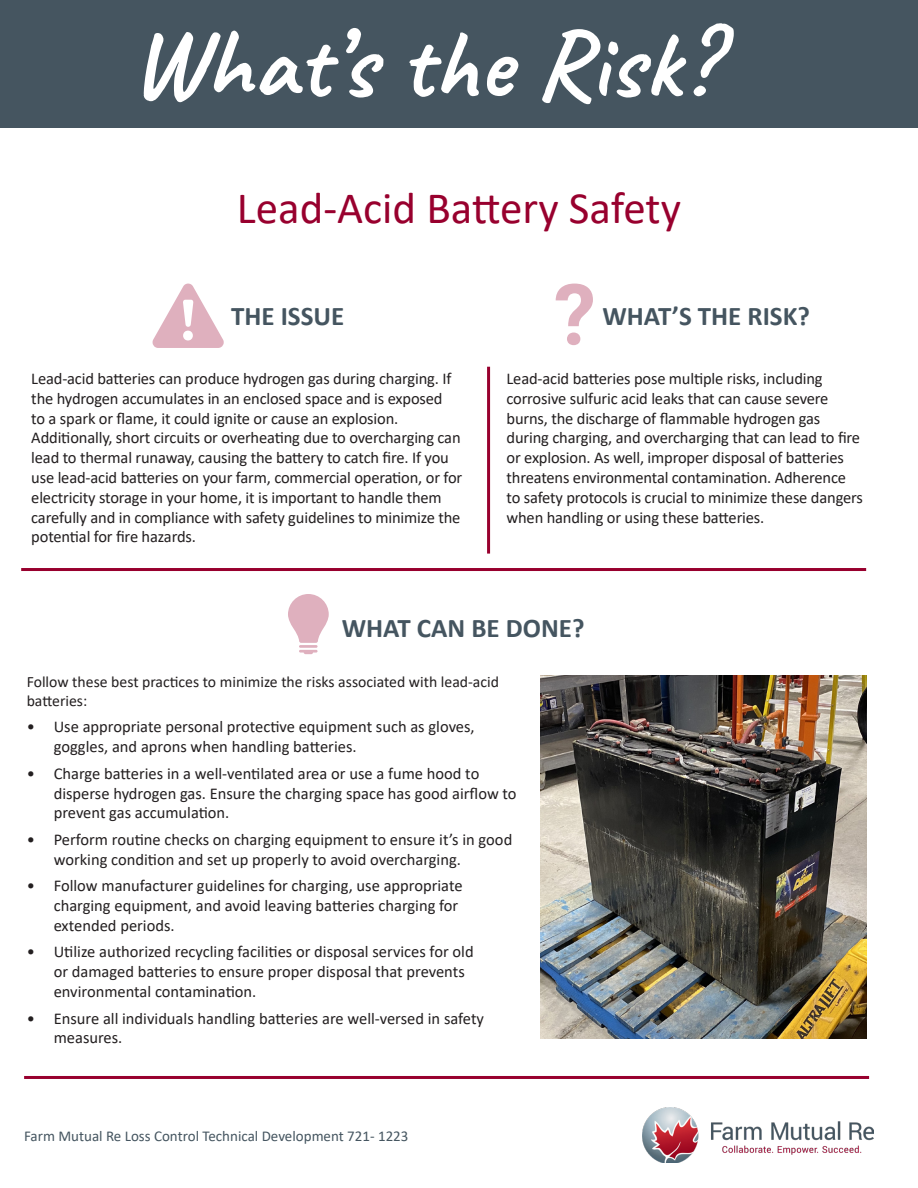
<style>
.page{position:relative;width:918px;height:1188px;background:#fff}
.page>*{position:absolute;margin:0;border:0;box-sizing:border-box;transform-origin:0 0}
.t1{font:700 99px "Caveat";color:#fff}
.t2{font:45px "Calibri";color:#98002e}
.t3{font:700 27px "Calibri";color:#455560}
.Body_Text{font:16.5px/19.8px "Calibri";letter-spacing:-.01em;color:#231f20}
.Body_Text-2{font:15.75px/18.9px "Calibri";color:#231f20}
.t4{font:15px "Calibri";color:#455560}
</style>
<div class="page">
<div style="left:0;top:0;width:918px;height:127px;background:#455560"></div>
<img style="left:643px;top:1107px;width:231px;height:56px">
<svg style="left:288px;top:594px;width:41px;height:49px"></svg>
<hr style="left:299px;top:645px;width:19px;height:3px;background:#dfb0be">
<svg style="left:299px;top:650px;width:19px;height:4px"></svg>
<svg style="left:153px;top:284px;width:71px;height:64px"></svg>
<svg style="left:556px;top:284px;width:37px;height:61px"></svg>
<hr style="left:21px;top:568px;width:845px;height:3px;background:#98002e">
<hr style="left:24px;top:1076px;width:845px;height:3px;background:#98002e">
<hr style="left:487px;top:367px;width:3px;height:187px;background:#98002e">
<img style="left:540px;top:675px;width:326px;height:364px">
<p class="t1" style="left:131px;top:0;width:587px">What’s the Risk?</p>
<p class="t2" style="left:237px;top:176px;width:446px">Lead-Acid Battery Safety</p>
<p class="t3" style="left:231px;top:297px;width:115px">THE ISSUE</p>
<p class="t3" style="left:602px;top:297px;width:209px">WHAT’S THE RISK?</p>
<p class="Body_Text" style="left:31px;top:368px;width:433px">Lead-acid batteries can produce hydrogen gas during charging. If the hydrogen accumulates in an enclosed space and is exposed<br>to a spark or flame, it could ignite or cause an explosion.<br>Additionally, short circuits or overheating due to overcharging can lead to thermal runaway, causing the battery to catch fire. If you use lead-acid batteries on your farm, commercial operation, or for electricity storage in your home, it is important to handle them carefully and in compliance with safety guidelines to minimize the potential for fire hazards.</p>
<p class="Body_Text" style="left:507px;top:368px;width:358px">Lead-acid batteries pose multiple risks, including corrosive sulfuric acid leaks that can cause severe burns, the discharge of flammable hydrogen gas during charging, and overcharging that can lead to fire or explosion. As well, improper disposal of batteries threatens environmental contamination. Adherence to safety protocols is crucial to minimize these dangers when handling or using these batteries.</p>
<p class="t3" style="left:342px;top:609px;width:244px">WHAT CAN BE DONE?</p>
<p class="Body_Text-2" style="left:27px;top:672px;width:474px">Follow these best practices to minimize the risks associated with lead-acid batteries:</p>
<p class="Body_Text" style="left:54px;top:717px;width:423px;text-indent:-27px">• Use appropriate personal protective equipment such as gloves, goggles, and aprons when handling batteries.</p>
<p class="Body_Text" style="left:54px;top:763px;width:464px;text-indent:-27px">• Charge batteries in a well-ventilated area or use a fume hood to disperse hydrogen gas. Ensure the charging space has good airflow to prevent gas accumulation.</p>
<p class="Body_Text" style="left:54px;top:829px;width:460px;text-indent:-27px">• Perform routine checks on charging equipment to ensure it’s in good working condition and set up properly to avoid overcharging.</p>
<p class="Body_Text" style="left:54px;top:876px;width:410px;text-indent:-27px">• Follow manufacturer guidelines for charging, use appropriate charging equipment, and avoid leaving batteries charging for extended periods.</p>
<p class="Body_Text" style="left:54px;top:942px;width:421px;text-indent:-27px">• Utilize authorized recycling facilities or disposal services for old or damaged batteries to ensure proper disposal that prevents environmental contamination.</p>
<p class="Body_Text" style="left:54px;top:1008px;width:432px;text-indent:-27px">• Ensure all individuals handling batteries are well-versed in safety measures.</p>
<p class="t4" style="left:24px;top:1125px;width:386px">Farm Mutual Re Loss Control Technical Development 721- 1223</p>
</div>
